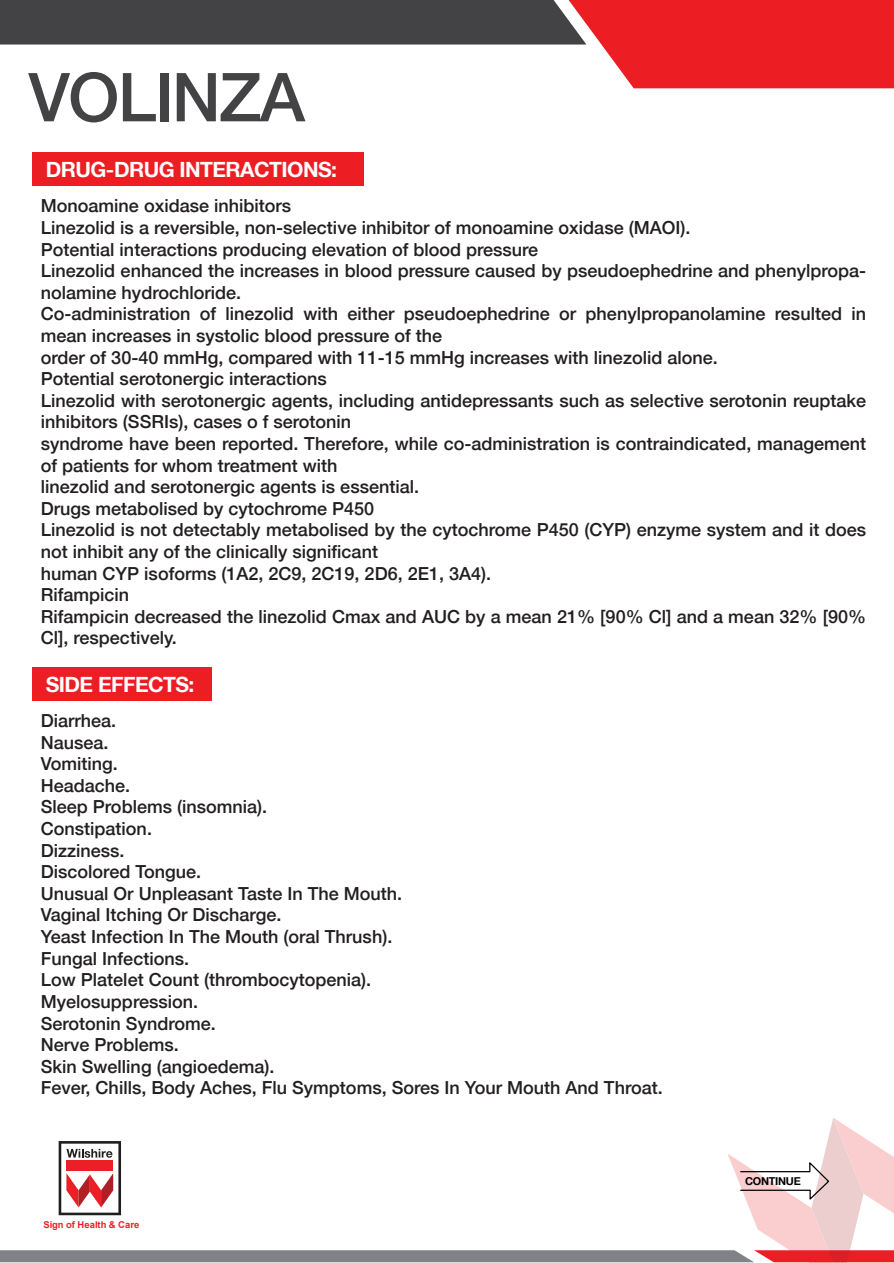
<style>
.page{position:relative;width:894px;height:1263px;background:#fff}
.page>*{position:absolute;margin:0;border:0;box-sizing:border-box;transform-origin:0 0}
.t1{font:500 67.5px "Helvetica 65";letter-spacing:-.025em;color:#434345}
.t2{font:700 21px "Helvetica 75";letter-spacing:-.025em;color:#fff}
.t3{font:500 18px/21.6px "Helvetica 65";color:#231f20}
.t4{font:700 10.95px "Helvetica 75";letter-spacing:-.025em;color:#000}
.t5{font:700 9.45px "Arial";letter-spacing:.005em;color:#ec1f26}
</style>
<div class="page">
<div style="left:32px;top:152px;width:331px;height:33px;background:#ed1d24"></div>
<div style="left:32px;top:667px;width:180px;height:33px;background:#ed1d24"></div>
<svg style="left:0;top:0;width:893px;height:88px"></svg>
<svg style="left:0;top:1118px;width:893px;height:145px"></svg>
<h1 class="t1" style="left:28px;top:57px;width:278px">VOLINZA</h1>
<p class="t2" style="left:46px;top:157px;width:292px">DRUG-DRUG INTERACTIONS:</p>
<p class="t3" style="left:41px;top:195px;width:826px">Monoamine oxidase inhibitors<br>Linezolid is a reversible, non-selective inhibitor of monoamine oxidase (MAOI).<br>Potential interactions producing elevation of blood pressure<br>Linezolid enhanced the increases in blood pressure caused by pseudoephedrine and phenylpropa&shy;nolamine hydrochloride.<br>Co-administration of linezolid with either pseudoephedrine or phenylpropanolamine resulted in mean increases in systolic blood pressure of the<br>order of 30-40 mmHg, compared with 11-15 mmHg increases with linezolid alone.<br>Potential serotonergic interactions<br>Linezolid with serotonergic agents, including antidepressants such as selective serotonin reuptake inhibitors (SSRIs), cases o f serotonin<br>syndrome have been reported. Therefore, while co-administration is contraindicated, management of patients for whom treatment with<br>linezolid and serotonergic agents is essential.<br>Drugs metabolised by cytochrome P450<br>Linezolid is not detectably metabolised by the cytochrome P450 (CYP) enzyme system and it does not inhibit any of the clinically significant<br>human CYP isoforms (1A2, 2C9, 2C19, 2D6, 2E1, 3A4).<br>Rifampicin<br>Rifampicin decreased the linezolid Cmax and AUC by a mean 21% [90% Cl] and a mean 32% [90% Cl], respectively.</p>
<p class="t2" style="left:46px;top:671px;width:150px">SIDE EFFECTS:</p>
<p class="t3" style="left:41px;top:709px;width:623px">Diarrhea.<br>Nausea.<br>Vomiting.<br>Headache.<br>Sleep Problems (insomnia).<br>Constipation.<br>Dizziness.<br>Discolored Tongue.<br>Unusual Or Unpleasant Taste In The Mouth.<br>Vaginal Itching Or Discharge.<br>Yeast Infection In The Mouth (oral Thrush).<br>Fungal Infections.<br>Low Platelet Count (thrombocytopenia).<br>Myelosuppression.<br>Serotonin Syndrome.<br>Nerve Problems.<br>Skin Swelling (angioedema).<br>Fever, Chills, Body Aches, Flu Symptoms, Sores In Your Mouth And Throat.</p>
<p class="t5" style="left:43px;top:1218px;width:97px">Sign of Health &amp; Care</p>
<p class="t4" style="left:744px;top:1174px;width:57px">CONTINUE</p>
</div>
